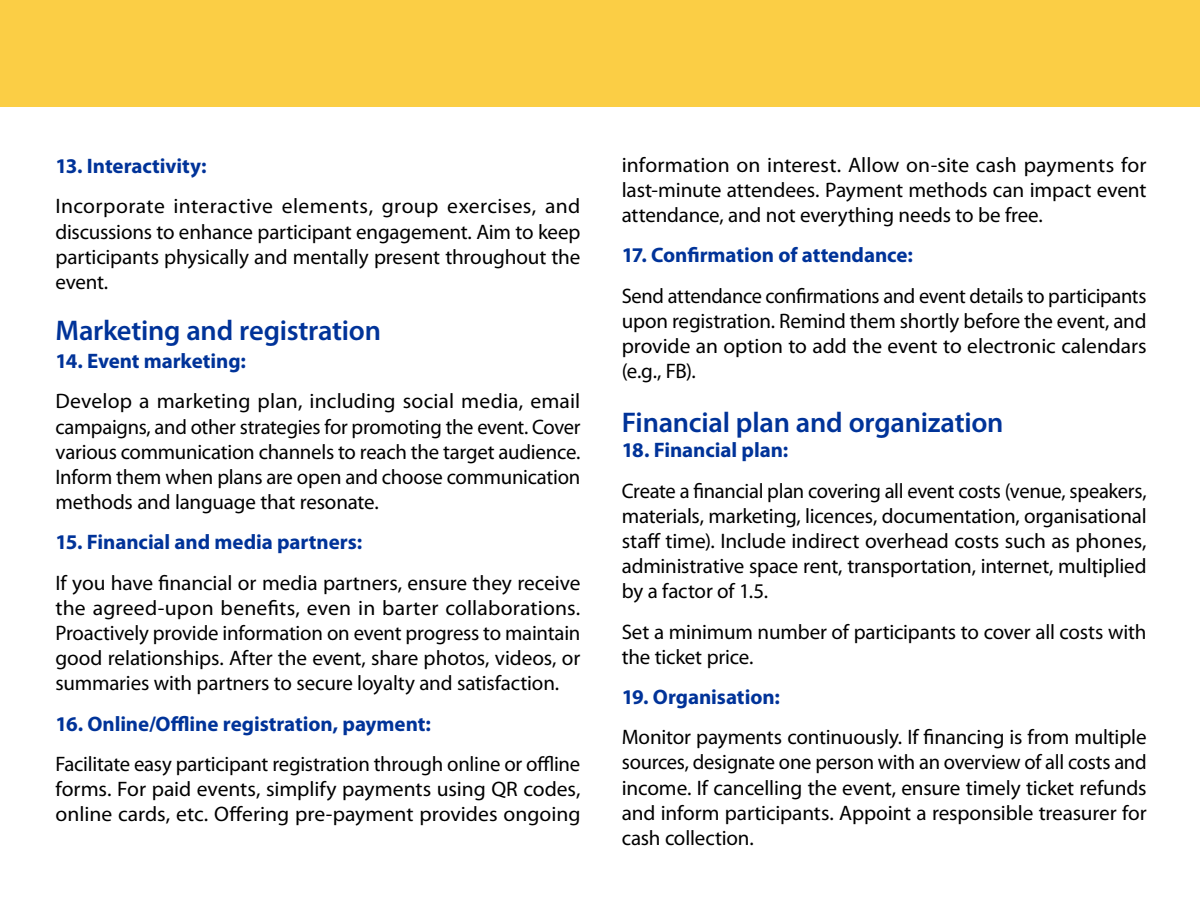
<style>
.page{position:relative;width:1200px;height:900px;background:#fff}
.page>*{position:absolute;margin:0;border:0;box-sizing:border-box;transform-origin:0 0}
.t1{font:600 28.5px "Myriad Pro";letter-spacing:-.01em;color:#039}
.t2{font:21px/25.2px "Myriad Pro";letter-spacing:-.005em;color:#000;text-align:justify}
.t3{font:700 21px "Myriad Pro";letter-spacing:-.005em;color:#039}
</style>
<div class="page">
<div style="left:0;top:0;width:1200px;height:106px;background:#fbce45"></div>
<p class="t3" style="left:56px;top:152px;width:153px">13. Interactivity:</p>
<p class="t2" style="left:55px;top:193px;width:527px">Incorporate interactive elements, group exercises, and discussions to enhance participant engagement. Aim to keep participants physically and mentally present throughout the event.</p>
<h1 class="t1" style="left:55px;top:312px;width:327px">Marketing and registration</h1>
<p class="t3" style="left:55px;top:347px;width:192px">14. Event marketing:</p>
<p class="t2" style="left:55px;top:388px;width:527px">Develop a marketing plan, including social media, email campaigns, and other strategies for promoting the event. Cover various communication channels to reach the target audience.<br>Inform them when plans are open and choose communication methods and language that resonate.</p>
<p class="t3" style="left:55px;top:529px;width:308px">15. Financial and media partners:</p>
<p class="t2" style="left:55px;top:570px;width:526px">If you have financial or media partners, ensure they receive the agreed-upon benefits, even in barter collaborations.<br>Proactively provide information on event progress to maintain good relationships. After the event, share photos, videos, or summaries with partners to secure loyalty and satisfaction.</p>
<p class="t3" style="left:55px;top:710px;width:377px">16. Online/Offline registration, payment:</p>
<p class="t2" style="left:55px;top:751px;width:527px">Facilitate easy participant registration through online or offline forms. For paid events, simplify payments using QR codes, online cards, etc. Offering pre-payment provides ongoing</p>
<p class="t2" style="left:622px;top:152px;width:526px">information on interest. Allow on-site cash payments for last-minute attendees. Payment methods can impact event attendance, and not everything needs to be free.</p>
<p class="t3" style="left:622px;top:242px;width:293px">17. Confirmation of attendance:</p>
<p class="t2" style="left:622px;top:283px;width:526px">Send attendance confirmations and event details to participants upon registration. Remind them shortly before the event, and provide an option to add the event to electronic calendars (e.g., FB).</p>
<h1 class="t1" style="left:622px;top:404px;width:383px">Financial plan and organization</h1>
<p class="t3" style="left:622px;top:437px;width:168px">18. Financial plan:</p>
<p class="t2" style="left:622px;top:478px;width:527px">Create a financial plan covering all event costs (venue, speakers, materials, marketing, licences, documentation, organisational staff time). Include indirect overhead costs such as phones, administrative space rent, transportation, internet, multiplied by a factor of 1.5.</p>
<p class="t2" style="left:622px;top:619px;width:526px">Set a minimum number of participants to cover all costs with the ticket price.</p>
<p class="t3" style="left:622px;top:683px;width:160px">19. Organisation:</p>
<p class="t2" style="left:622px;top:724px;width:527px">Monitor payments continuously. If financing is from multiple sources, designate one person with an overview of all costs and income. If cancelling the event, ensure timely ticket refunds and inform participants. Appoint a responsible treasurer for cash collection.</p>
</div>
